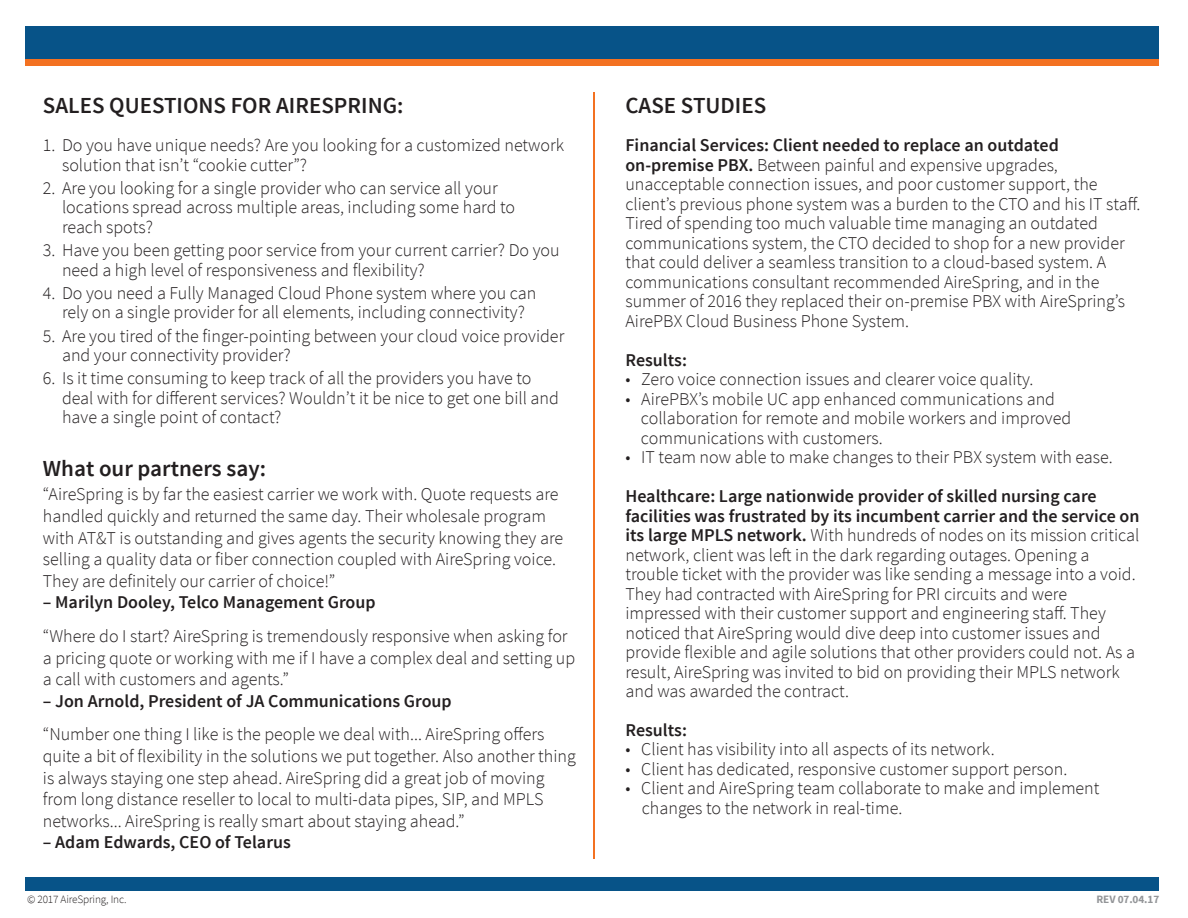
<style>
.page{position:relative;width:1188px;height:918px;background:#fff}
.page>*{position:absolute;margin:0;border:0;box-sizing:border-box;transform-origin:0 0}
.t1{font:600 22.95px "Source Sans Pro";color:#231f20}
.t2{font:300 18px/19.5px "Source Sans Pro";color:#231f20}
.t3{font:600 18px "Source Sans Pro";color:#231f20}
.t4{font:300 11.25px "Source Sans Pro";letter-spacing:-.01em;color:#231f20}
.t5{font:700 11.25px "Source Sans Pro";letter-spacing:-.01em;color:#939598}
.s1{font-weight:600}
</style>
<div class="page">
<div style="left:25px;top:26px;width:1134px;height:33px;background:#075388"></div>
<div style="left:25px;top:59px;width:1134px;height:7px;background:#f37121"></div>
<div style="left:25px;top:877px;width:1134px;height:13px;background:#075388"></div>
<hr style="left:593px;top:92px;width:2px;height:767px;background:#f37121">
<p class="t1" style="left:43px;top:91px;width:362px">SALES QUESTIONS FOR AIRESPRING:</p>
<p class="t2" style="left:62px;top:136px;width:504px;text-indent:-19px">1. Do you have unique needs? Are you looking for a customized network solution that isn’t “cookie cutter”?</p>
<p class="t2" style="left:62px;top:178px;width:455px;text-indent:-19px">2. Are you looking for a single provider who can service all your locations spread across multiple areas, including some hard to reach spots?</p>
<p class="t2" style="left:62px;top:241px;width:499px;text-indent:-19px">3. Have you been getting poor service from your current carrier? Do you need a high level of responsiveness and flexibility?</p>
<p class="t2" style="left:43px;top:283px;width:495px;text-align:center">4. Do you need a Fully Managed Cloud Phone system where you can rely on a single provider for all elements, including connectivity?</p>
<p class="t2" style="left:62px;top:326px;width:504px;text-indent:-19px">5. Are you tired of the finger-pointing between your cloud voice provider and your connectivity provider?</p>
<p class="t2" style="left:62px;top:369px;width:498px;text-indent:-19px">6. Is it time consuming to keep track of all the providers you have to deal with for different services? Wouldn’t it be nice to get one bill and have a single point of contact?</p>
<p class="t1" style="left:43px;top:453px;width:225px">What our partners say:</p>
<p class="t2" style="left:43px;top:484px;width:522px;line-height:21.6px">“AireSpring is by far the easiest carrier we work with. Quote requests are handled quickly and returned the same day. Their wholesale program with AT&amp;T is outstanding and gives agents the security knowing they are selling a quality data or fiber connection coupled with AireSpring voice.<br>They are definitely our carrier of choice!”</p>
<p class="t3" style="left:43px;top:591px;width:334px">– Marilyn Dooley, Telco Management Group</p>
<p class="t2" style="left:43px;top:625px;width:534px;line-height:21.6px">“Where do I start? AireSpring is tremendously responsive when asking for a pricing quote or working with me if I have a complex deal and setting up a call with customers and agents.”</p>
<p class="t3" style="left:43px;top:689px;width:410px">– Jon Arnold, President of JA Communications Group</p>
<p class="t2" style="left:43px;top:724px;width:535px;line-height:21.6px">“Number one thing I like is the people we deal with... AireSpring offers quite a bit of flexibility in the solutions we put together. Also another thing is always staying one step ahead. AireSpring did a great job of moving from long distance reseller to local to multi-data pipes, SIP, and MPLS networks... AireSpring is really smart about staying ahead.”</p>
<p class="t3" style="left:43px;top:831px;width:249px">– Adam Edwards, CEO of Telarus</p>
<p class="t4" style="left:27px;top:893px;width:101px">© 2017 AireSpring, Inc.</p>
<p class="t1" style="left:625px;top:91px;width:142px">CASE STUDIES</p>
<p class="t2" style="left:625px;top:136px;width:517px"><span class="s1">Financial Services: Client needed to replace an outdated on-premise PBX.</span> Between painful and expensive upgrades, unacceptable connection issues, and poor customer support, the client’s previous phone system was a burden to the CTO and his IT staff.<br>Tired of spending too much valuable time managing an outdated communications system, the CTO decided to shop for a new provider that could deliver a seamless transition to a cloud-based system. A communications consultant recommended AireSpring, and in the summer of 2016 they replaced their on-premise PBX with AireSpring’s AirePBX Cloud Business Phone System.</p>
<p class="t3" style="left:625px;top:348px;width:63px">Results:</p>
<p class="t2" style="left:625px;top:369px;width:410px">• Zero voice connection issues and clearer voice quality.</p>
<p class="t2" style="left:641px;top:389px;width:432px;text-indent:-16px">• AirePBX’s mobile UC app enhanced communications and collaboration for remote and mobile workers and improved communications with customers.</p>
<p class="t2" style="left:625px;top:447px;width:489px">• IT team now able to make changes to their PBX system with ease.</p>
<p class="t2" style="left:625px;top:486px;width:516px"><span class="s1">Healthcare: Large nationwide provider of skilled nursing care facilities was frustrated by its incumbent carrier and the service on its large MPLS network.</span> With hundreds of nodes on its mission critical network, client was left in the dark regarding outages. Opening a trouble ticket with the provider was like sending a message into a void.<br>They had contracted with AireSpring for PRI circuits and were impressed with their customer support and engineering staff. They noticed that AireSpring would dive deep into customer issues and provide flexible and agile solutions that other providers could not. As a result, AireSpring was invited to bid on providing their MPLS network and was awarded the contract.</p>
<p class="t3" style="left:625px;top:719px;width:63px">Results:</p>
<p class="t2" style="left:625px;top:740px;width:371px">• Client has visibility into all aspects of its network.</p>
<p class="t2" style="left:625px;top:759px;width:443px">• Client has dedicated, responsive customer support person.</p>
<p class="t2" style="left:642px;top:779px;width:459px;text-indent:-16px">• Client and AireSpring team collaborate to make and implement changes to the network in real-time.</p>
<p class="t5" style="left:1096px;top:892px;width:64px">REV 07.04.17</p>
</div>
